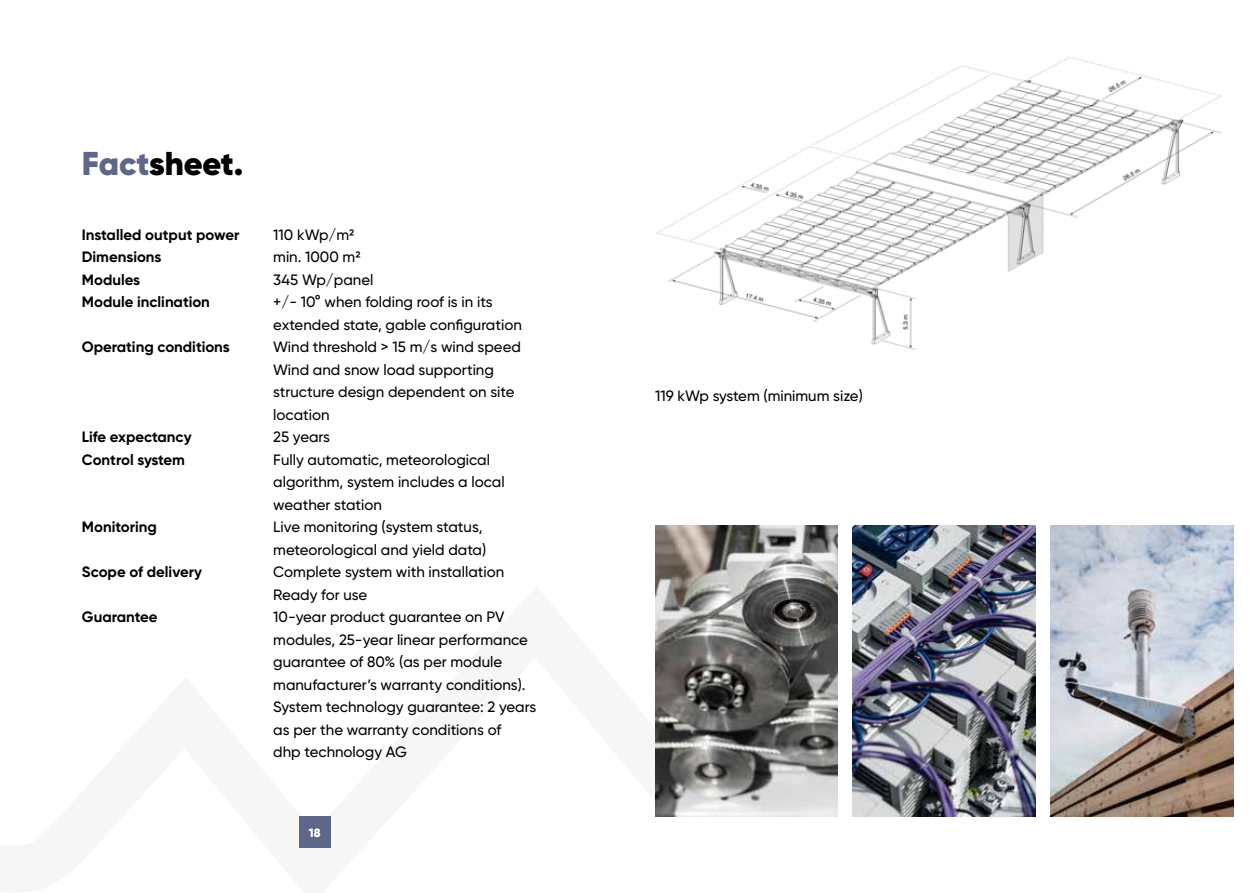
<style>
.page{position:relative;width:1259px;height:893px;background:#fff}
.page>*{position:absolute;margin:0;border:0;box-sizing:border-box;transform-origin:0 0}
.t1{font:900 33px "Gilroy";letter-spacing:-.005em;color:#000}
.t2{font:500 15px/22.5px "Gilroy";color:#000}
.t3{font:700 15px "Gilroy";color:#000}
.t4{font:900 12px "Gilroy";color:#fff}
.s1{color:#5e6789}
</style>
<div class="page">
<img style="left:656px;top:56px;width:566px;height:295px">
<img style="left:1050px;top:525px;width:183px;height:291px">
<img style="left:655px;top:525px;width:183px;height:291px">
<img style="left:853px;top:525px;width:182px;height:291px">
<svg style="left:655px;top:586px;width:37px;height:231px;background:#747270"></svg>
<div style="left:299px;top:816px;width:32px;height:32px;background:#5e6789"></div>
<h1 class="t1" style="left:82px;top:143px;width:163px"><span class="s1">Fact</span>sheet.</h1>
<p class="t3" style="left:82px;top:225px;width:159px">Installed output power</p>
<p class="t2" style="left:273px;top:223px;width:83px">110 kWp/m2</p>
<p class="t3" style="left:82px;top:248px;width:81px">Dimensions</p>
<p class="t2" style="left:273px;top:246px;width:89px">min. 1000 m2</p>
<p class="t3" style="left:82px;top:270px;width:60px">Modules</p>
<p class="t2" style="left:273px;top:268px;width:102px">345 Wp/panel</p>
<p class="t3" style="left:82px;top:293px;width:130px">Module inclination</p>
<p class="t2" style="left:273px;top:291px;width:250px">+/- 10° when folding roof is in its extended state, gable configuration</p>
<p class="t3" style="left:82px;top:338px;width:150px">Operating conditions</p>
<p class="t2" style="left:273px;top:336px;width:249px">Wind threshold &gt; 15 m/s wind speed<br>Wind and snow load supporting structure design dependent on site location</p>
<p class="t3" style="left:82px;top:428px;width:111px">Life expectancy</p>
<p class="t2" style="left:273px;top:426px;width:58px">25 years</p>
<p class="t3" style="left:82px;top:450px;width:105px">Control system</p>
<p class="t2" style="left:273px;top:448px;width:233px">Fully automatic, meteorological algorithm, system includes a local weather station</p>
<p class="t3" style="left:82px;top:518px;width:76px">Monitoring</p>
<p class="t2" style="left:273px;top:516px;width:215px">Live monitoring (system status, meteorological and yield data)</p>
<p class="t3" style="left:82px;top:563px;width:122px">Scope of delivery</p>
<p class="t2" style="left:273px;top:561px;width:232px">Complete system with installation<br>Ready for use</p>
<p class="t3" style="left:82px;top:608px;width:77px">Guarantee</p>
<p class="t2" style="left:273px;top:606px;width:264px">10-year product guarantee on PV modules, 25-year linear performance guarantee of 80% (as per module manufacturer’s warranty conditions).<br>System technology guarantee: 2 years as per the warranty conditions of<br>dhp technology AG</p>
<p class="t4" style="left:309px;top:825px;width:13px">18</p>
<p class="t2" style="left:655px;top:385px;width:209px">119 kWp system (minimum size)</p>
</div>
